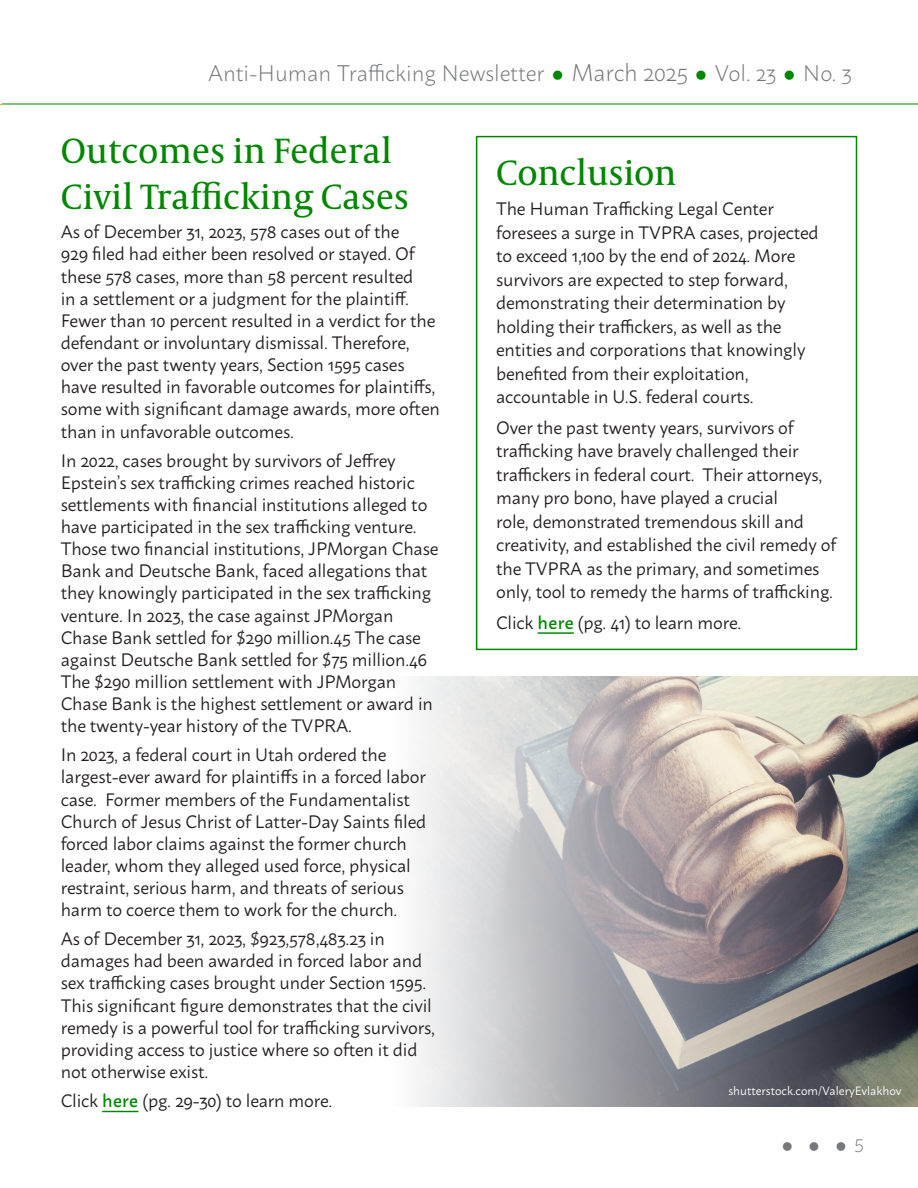
<style>
.page{position:relative;width:918px;height:1188px;background:#fff}
.page>*{position:absolute;margin:0;border:0;box-sizing:border-box;transform-origin:0 0}
.t1{font:36px/46.2px "Capitolium News 2";color:#008701}
.t2{font:300 22.5px "Macho";letter-spacing:-.005em;color:#76787b}
.Yellow_Bullets_with_Black_Text{font:18px/22.2px "Macho";letter-spacing:-.01em;color:#231f20}
.Green_Bullets_with_Black_Text{font:18px/23.5px "Macho";letter-spacing:-.01em;color:#231f20}
.t3{font:300 18px "Macho";color:#76787b}
.t4{font:12px "Macho";color:#fff}
.s1{color:#008701}
.s2{font-size:24px}
.s3{font-weight:500;color:#008701}
</style>
<div class="page">
<hr style="left:2px;top:104px;width:916px;height:1px;background:#008701">
<hr style="left:538px;top:632px;width:36px;height:2px;background:#008701">
<div style="left:476px;top:136px;width:381px;height:514px;border:2px solid #008701"></div>
<img style="left:415px;top:676px;width:503px;height:431px">
<hr style="left:102px;top:1111px;width:36px;height:1px;background:#008701">
<p class="t2" style="left:208px;top:53px;width:645px">Anti-Human Trafficking Newsletter <span class="s1">●</span> <span class="s2">March 2025</span> <span class="s1">●</span> Vol. 23 <span class="s1">●</span> No. 3</p>
<p class="t1" style="left:61px;top:126px;width:350px">Outcomes in Federal<br>Civil Trafficking Cases</p>
<p class="Yellow_Bullets_with_Black_Text" style="left:61px;top:219px;width:381px">As of December 31, 2023, 578 cases out of the<br>929 filed had either been resolved or stayed. Of these 578 cases, more than 58 percent resulted<br>in a settlement or a judgment for the plaintiff.<br>Fewer than 10 percent resulted in a verdict for the defendant or involuntary dismissal. Therefore, over the past twenty years, Section 1595 cases have resulted in favorable outcomes for plaintiffs, some with significant damage awards, more often than in unfavorable outcomes.</p>
<p class="Yellow_Bullets_with_Black_Text" style="left:61px;top:447px;width:379px">In 2022, cases brought by survivors of Jeffrey Epstein’s sex trafficking crimes reached historic settlements with financial institutions alleged to have participated in the sex trafficking venture.<br>Those two financial institutions, JPMorgan Chase Bank and Deutsche Bank, faced allegations that they knowingly participated in the sex trafficking venture. In 2023, the case against JPMorgan Chase Bank settled for $290 million.45 The case against Deutsche Bank settled for $75 million.46<br>The $290 million settlement with JPMorgan Chase Bank is the highest settlement or award in the twenty-year history of the TVPRA.</p>
<p class="Yellow_Bullets_with_Black_Text" style="left:61px;top:742px;width:367px">In 2023, a federal court in Utah ordered the largest-ever award for plaintiffs in a forced labor case. Former members of the Fundamentalist Church of Jesus Christ of Latter-Day Saints filed forced labor claims against the former church leader, whom they alleged used force, physical restraint, serious harm, and threats of serious harm to coerce them to work for the church.</p>
<p class="Yellow_Bullets_with_Black_Text" style="left:61px;top:926px;width:376px">As of December 31, 2023, $923,578,483.23 in damages had been awarded in forced labor and sex trafficking cases brought under Section 1595.<br>This significant figure demonstrates that the civil remedy is a powerful tool for trafficking survivors, providing access to justice where so often it did not otherwise exist.</p>
<p class="Yellow_Bullets_with_Black_Text" style="left:61px;top:1088px;width:273px">Click <span class="s3">here</span> (pg. 29-30) to learn more.</p>
<p class="t1" style="left:496px;top:148px;width:182px">Conclusion</p>
<p class="Green_Bullets_with_Black_Text" style="left:496px;top:195px;width:324px">The Human Trafficking Legal Center foresees a surge in TVPRA cases, projected to exceed 1,100 by the end of 2024. More survivors are expected to step forward, demonstrating their determination by holding their traffickers, as well as the entities and corporations that knowingly benefited from their exploitation, accountable in U.S. federal courts.</p>
<p class="Green_Bullets_with_Black_Text" style="left:496px;top:414px;width:342px">Over the past twenty years, survivors of trafficking have bravely challenged their traffickers in federal court. Their attorneys, many pro bono, have played a crucial<br>role, demonstrated tremendous skill and creativity, and established the civil remedy of the TVPRA as the primary, and sometimes only, tool to remedy the harms of trafficking.</p>
<p class="Green_Bullets_with_Black_Text" style="left:496px;top:609px;width:247px">Click <span class="s3">here</span> (pg. 41) to learn more.</p>
<p class="t4" style="left:728px;top:1080px;width:175px">shutterstock.com/ValeryEvlakhov</p>
<p class="t3" style="left:782px;top:1130px;width:84px">●●●5</p>
</div>
